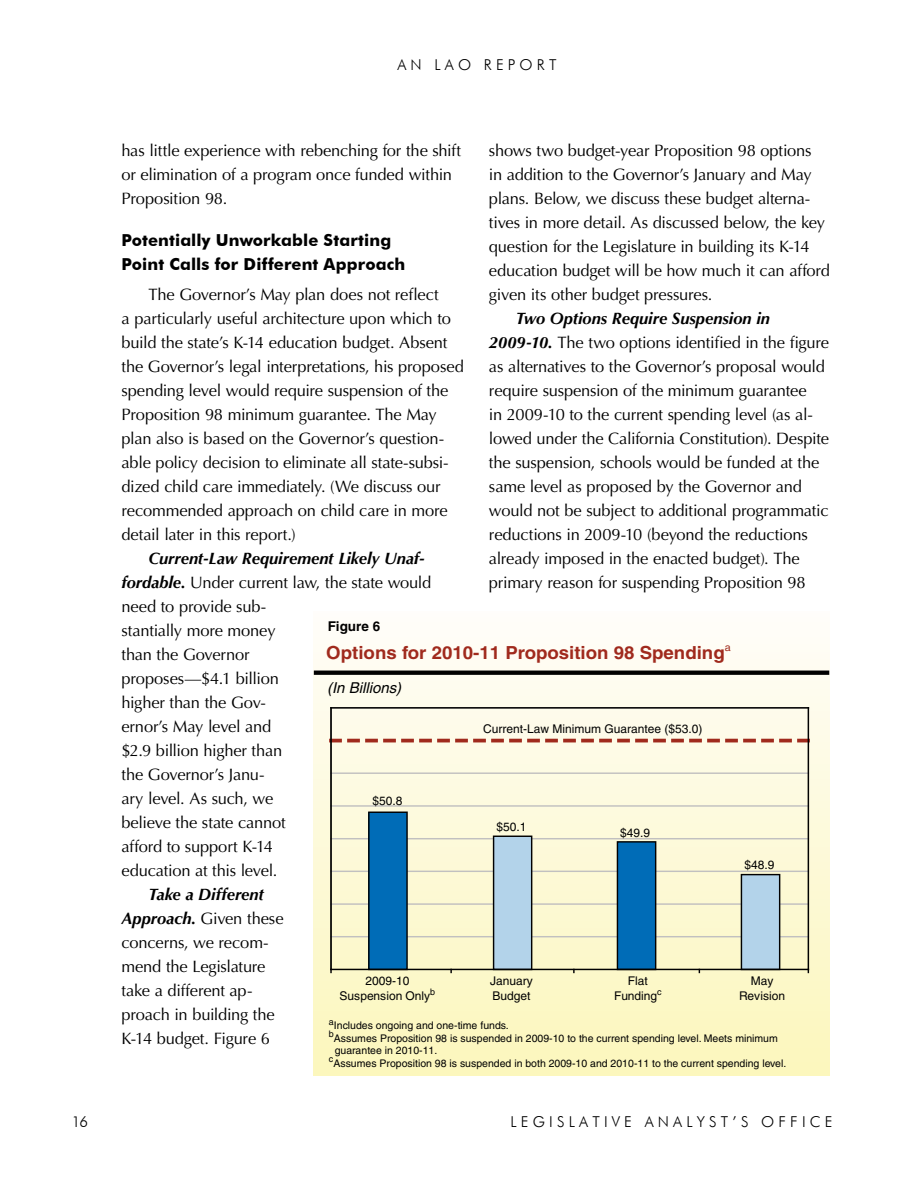
<style>
.page{position:relative;width:918px;height:1188px;background:#fff}
.page>*{position:absolute;margin:0;border:0;box-sizing:border-box;transform-origin:0 0}
.t1{font:700 18px "Helvetica";color:#a02a1d;scale:1.04 1}
.t2{font:16.5px/24px "Optima LT Std";letter-spacing:-.01em;color:#000}
.t3{font:700 16.5px/24px "Futura BT";letter-spacing:.005em;color:#000}
.t4{font:300 15px "Futura BT";letter-spacing:.28em;color:#000}
.t5{font:italic 15px "Helvetica";color:#000}
.t6{font:700 13.5px "Helvetica";color:#000}
.t7{font:12px/14.4px "Helvetica";color:#010101;text-align:center}
.t8{font:12px "Helvetica";color:#000}
.t9{font:10.5px "Helvetica";color:#000}
.s1{font-weight:700;font-style:italic}
</style>
<div class="page">
<div style="left:313px;top:612px;width:516px;height:464px;background:linear-gradient(to bottom,#fcfaf6,#faf5bb)"></div>
<svg style="left:314px;top:671px;width:515px;height:4px;fill:#000"></svg>
<hr style="left:331px;top:936px;width:477px;height:1px;background:#c1c0c0">
<hr style="left:331px;top:903px;width:477px;height:2px;background:#c1c0c0">
<hr style="left:331px;top:871px;width:477px;height:1px;background:#c1c0c0">
<hr style="left:331px;top:838px;width:477px;height:1px;background:#c1c0c0">
<hr style="left:331px;top:805px;width:477px;height:2px;background:#c1c0c0">
<hr style="left:331px;top:772px;width:477px;height:2px;background:#c1c0c0">
<svg style="left:332px;top:739px;width:476px;height:3px"></svg>
<hr style="left:331px;top:707px;width:477px;height:2px;background:#010101">
<hr style="left:808px;top:708px;width:1px;height:261px;background:#010101">
<div style="left:369px;top:812px;width:38px;height:157px;background:#006cb7"></div>
<div style="left:368px;top:812px;width:40px;height:158px;border:1px solid #010101"></div>
<div style="left:494px;top:836px;width:38px;height:133px;background:#b3d3ea"></div>
<div style="left:493px;top:836px;width:39px;height:134px;border:1px solid #010101"></div>
<div style="left:617px;top:842px;width:39px;height:127px;background:#006cb7"></div>
<div style="left:617px;top:841px;width:39px;height:129px;border:1px solid #010101"></div>
<div style="left:741px;top:875px;width:39px;height:94px;background:#b3d3ea"></div>
<div style="left:741px;top:874px;width:39px;height:96px;border:1px solid #010101"></div>
<hr style="left:330px;top:708px;width:2px;height:261px;background:#010101">
<hr style="left:331px;top:969px;width:477px;height:1px;background:#010101">
<p class="t4" style="left:72px;top:1113px;width:18px">16</p>
<p class="t4" style="left:397px;top:55px;width:161px">AN LAO REPOR T</p>
<p class="t2" style="left:122px;top:139px;width:341px">has little experience with rebenching for the shift or elimination of a program once funded within<br>Proposition 98.</p>
<p class="t3" style="left:122px;top:228px;width:285px">Potentially Unworkable Starting<br>Point Calls for Different Approach</p>
<p class="t2" style="left:122px;top:283px;width:344px;text-indent:27px">The Governor’s May plan does not reflect<br>a particularly useful architecture upon which to build the state’s K-14 education budget. Absent the Governor’s legal interpretations, his proposed spending level would require suspension of the Proposition 98 minimum guarantee. The May plan also is based on the Governor’s question&shy;able policy decision to eliminate all state-subsi&shy;dized child care immediately. (We discuss our recommended approach on child care in more detail later in this report.)</p>
<p class="t2" style="left:121px;top:547px;width:311px;text-indent:27px"><span class="s1">Current-Law Requirement Likely Unaf‑ fordable.</span> Under current law, the state would need to provide sub-<br>stantially more money<br>than the Governor<br>proposes—$4.1 billion<br>higher than the Gov-<br>ernor’s May level and<br>$2.9 billion higher than<br>the Governor’s Janu-<br>ary level. As such, we<br>believe the state cannot<br>afford to support K-14<br>education at this level.</p>
<p class="t2" style="left:121px;top:883px;width:164px;text-indent:27px"><span class="s1">Take a Different<br>Approach.</span> Given these concerns, we recom&shy;mend the Legislature take a different ap&shy;proach in building the<br>K-14 budget. Figure 6</p>
<p class="t2" style="left:489px;top:139px;width:343px">shows two budget-year Proposition 98 options<br>in addition to the Governor’s January and May plans. Below, we discuss these budget alterna&shy;tives in more detail. As discussed below, the key question for the Legislature in building its K-14 education budget will be how much it can afford given its other budget pressures.</p>
<p class="t2" style="left:489px;top:307px;width:342px;text-indent:27px"><span class="s1">Two Options Require Suspension in 2009‑10.</span> The two options identified in the figure as alternatives to the Governor’s proposal would require suspension of the minimum guarantee<br>in 2009‑10 to the current spending level (as al&shy;lowed under the California Constitution). Despite the suspension, schools would be funded at the same level as proposed by the Governor and would not be subject to additional programmatic reductions in 2009‑10 (beyond the reductions already imposed in the enacted budget). The primary reason for suspending Proposition 98</p>
<p class="t6" style="left:328px;top:618px;width:54px">Figure 6</p>
<p class="t1" style="left:326px;top:642px;width:390px">Options for 2010-11 Proposition 98 Spending<sup>a</sup></p>
<p class="t5" style="left:327px;top:679px;width:76px">(In Billions)</p>
<p class="t7" style="left:483px;top:722px;width:221px">Current-Law Minimum Guarantee ($53.0)</p>
<p class="t8" style="left:372px;top:794px;width:32px">$50.8</p>
<p class="t8" style="left:497px;top:820px;width:32px">$50.1</p>
<p class="t8" style="left:620px;top:825px;width:32px">$49.9</p>
<p class="t8" style="left:745px;top:858px;width:32px">$48.9</p>
<p class="t7" style="left:340px;top:974px;width:97px">2009-10<br>Suspension Only<sup>b</sup></p>
<p class="t7" style="left:490px;top:974px;width:44px;text-align:left">January<br>Budget</p>
<p class="t7" style="left:614px;top:974px;width:49px">Flat<br>Funding<sup>c</sup></p>
<p class="t7" style="left:739px;top:974px;width:48px">May<br>Revision</p>
<p class="t9" style="left:329px;top:1019px;width:181px"><sup>a</sup>Includes ongoing and one-time funds.</p>
<p class="t9" style="left:329px;top:1032px;width:450px"><sup>b</sup>Assumes Proposition 98 is suspended in 2009-10 to the current spending level. Meets minimum</p>
<p class="t9" style="left:335px;top:1045px;width:104px">guarantee in 2010-11.</p>
<p class="t9" style="left:329px;top:1057px;width:459px"><sup>c</sup>Assumes Proposition 98 is suspended in both 2009-10 and 2010-11 to the current spending level.</p>
<p class="t4" style="left:511px;top:1113px;width:323px">LEGISLATIVE ANALYST’S OFFICE</p>
</div>
